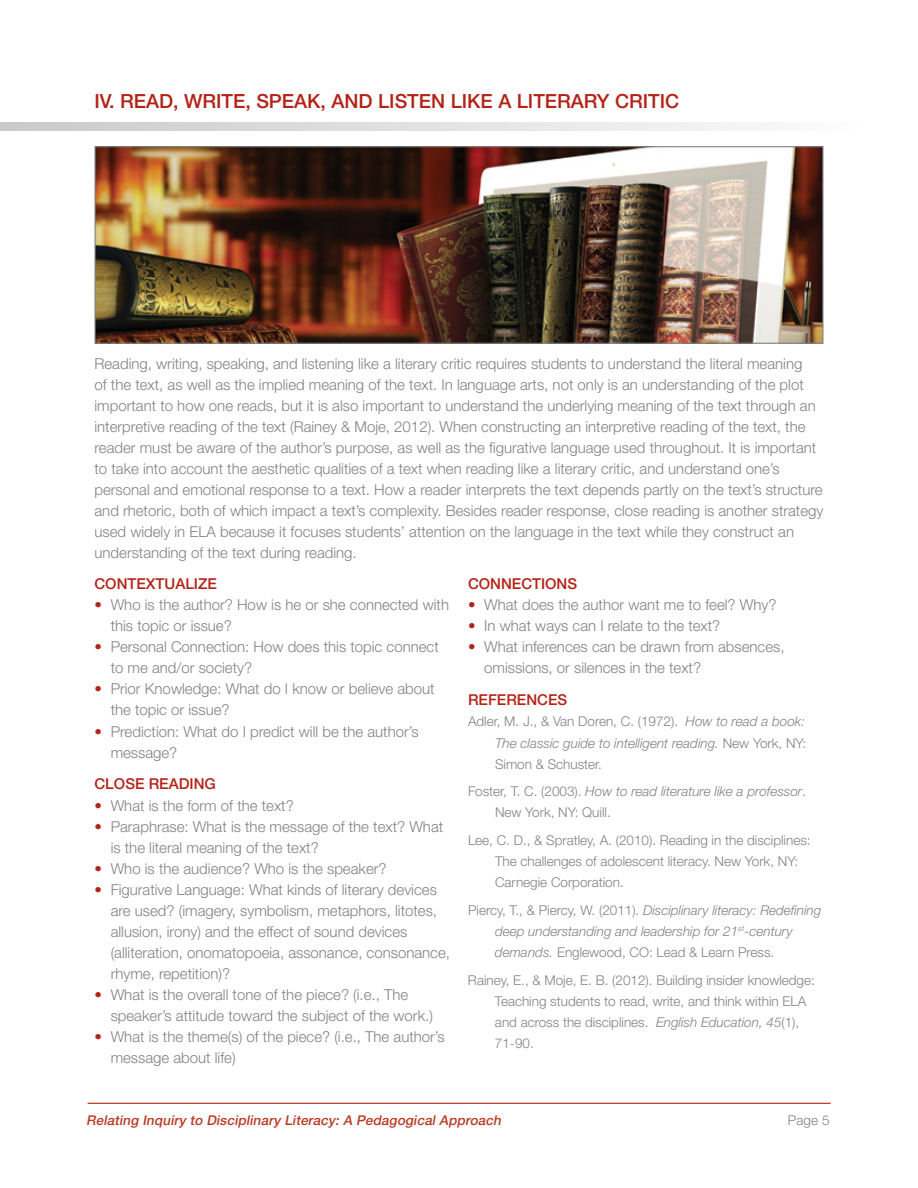
<style>
.page{position:relative;width:918px;height:1188px;background:#fff}
.page>*{position:absolute;margin:0;border:0;box-sizing:border-box;transform-origin:0 0}
.t1{font:500 19.5px "Helvetica Neue LT Std";color:#b32317}
.t2{font:300 15px/21px "Helvetica Neue LT Std";color:#808285}
.t3{font:500 15px "Helvetica Neue LT Std";color:#b32317}
.t4{font:300 13.5px/21px "Helvetica Neue LT Std";color:#808285}
.t5{font:italic 300 13.5px/21px "Helvetica Neue LT Std";color:#808285}
.t6{font:italic 500 13.5px "Helvetica Neue LT Std";color:#ba3b23}
.s1{font-weight:500;color:#b32317}
.s2{font-style:italic}
.s3{font-style:normal}
</style>
<div class="page">
<hr style="left:88px;top:1103px;width:743px;height:1px;background:#b32317">
<img style="left:96px;top:148px;width:726px;height:194px">
<div style="left:94px;top:146px;width:730px;height:198px;border:1px solid #808285"></div>
<svg style="left:0;top:122px;width:746px;height:8px;background:#dedfe0"></svg>
<h1 class="t1" style="left:94px;top:90px;width:586px">IV. READ, WRITE, SPEAK, AND LISTEN LIKE A LITERARY CRITIC</h1>
<p class="t2" style="left:94px;top:353px;width:731px">Reading, writing, speaking, and listening like a literary critic requires students to understand the literal meaning<br>of the text, as well as the implied meaning of the text. In language arts, not only is an understanding of the plot important to how one reads, but it is also important to understand the underlying meaning of the text through an interpretive reading of the text (Rainey &amp; Moje, 2012). When constructing an interpretive reading of the text, the reader must be aware of the author’s purpose, as well as the figurative language used throughout. It is important to take into account the aesthetic qualities of a text when reading like a literary critic, and understand one’s personal and emotional response to a text. How a reader interprets the text depends partly on the text’s structure and rhetoric, both of which impact a text’s complexity. Besides reader response, close reading is another strategy used widely in ELA because it focuses students’ attention on the language in the text while they construct an understanding of the text during reading.</p>
<p class="t3" style="left:94px;top:575px;width:124px">CONTEXTUALIZE</p>
<p class="t2" style="left:111px;top:594px;width:340px;text-indent:-16px"><span class="s1">•</span> Who is the author? How is he or she connected with this topic or issue?</p>
<p class="t2" style="left:111px;top:636px;width:330px;text-indent:-16px"><span class="s1">•</span> Personal Connection: How does this topic connect to me and/or society?</p>
<p class="t2" style="left:111px;top:678px;width:325px;text-indent:-16px"><span class="s1">•</span> Prior Knowledge: What do I know or believe about the topic or issue?</p>
<p class="t2" style="left:111px;top:720px;width:309px;text-indent:-16px"><span class="s1">•</span> Prediction: What do I predict will be the author’s message?</p>
<p class="t3" style="left:94px;top:775px;width:123px">CLOSE READING</p>
<p class="t2" style="left:94px;top:794px;width:201px"><span class="s1">•</span> What is the form of the text?</p>
<p class="t2" style="left:111px;top:816px;width:334px;text-indent:-16px"><span class="s1">•</span> Paraphrase: What is the message of the text? What is the literal meaning of the text?</p>
<p class="t2" style="left:94px;top:858px;width:294px"><span class="s1">•</span> Who is the audience? Who is the speaker?</p>
<p class="t2" style="left:111px;top:879px;width:341px;text-indent:-16px"><span class="s1">•</span> Figurative Language: What kinds of literary devices are used? (imagery, symbolism, metaphors, litotes, allusion, irony) and the effect of sound devices (alliteration, onomatopoeia, assonance, consonance, rhyme, repetition)?</p>
<p class="t2" style="left:111px;top:984px;width:324px;text-indent:-16px"><span class="s1">•</span> What is the overall tone of the piece? (i.e., The speaker’s attitude toward the subject of the work.)</p>
<p class="t2" style="left:111px;top:1026px;width:335px;text-indent:-16px"><span class="s1">•</span> What is the theme(s) of the piece? (i.e., The author’s message about life)</p>
<p class="t3" style="left:468px;top:575px;width:111px">CONNECTIONS</p>
<p class="t2" style="left:468px;top:594px;width:310px"><span class="s1">•</span> What does the author want me to feel? Why?</p>
<p class="t2" style="left:468px;top:615px;width:254px"><span class="s1">•</span> In what ways can I relate to the text?</p>
<p class="t2" style="left:484px;top:636px;width:302px;text-indent:-16px"><span class="s1">•</span> What inferences can be drawn from absences, omissions, or silences in the text?</p>
<p class="t3" style="left:468px;top:691px;width:101px">REFERENCES</p>
<p class="t4" style="left:495px;top:711px;width:313px;text-align:justify;text-indent:-27px">Adler, M. J., &amp; Van Doren, C. (1972). <span class="s2">How to read a book:<br>The classic guide to intelligent reading.</span> New York, NY:<br>Simon &amp; Schuster.</p>
<p class="t4" style="left:495px;top:781px;width:312px;text-indent:-27px">Foster, T. C. (2003). <span class="s2">How to read literature like a professor</span>.<br>New York, NY: Quill.</p>
<p class="t4" style="left:495px;top:830px;width:317px;text-indent:-27px">Lee, C. D., &amp; Spratley, A. (2010). Reading in the disciplines:<br>The challenges of adolescent literacy. New York, NY:<br>Carnegie Corporation.</p>
<p class="t5" style="left:495px;top:900px;width:328px;text-indent:-27px"><span class="s3">Piercy, T., &amp; Piercy, W. (2011).</span> Disciplinary literacy: Redefining deep understanding and leadership for 21<sup>st</sup>-century demands. <span class="s3">Englewood, CO: Lead &amp; Learn Press.</span></p>
<p class="t4" style="left:495px;top:969px;width:321px;text-indent:-27px">Rainey, E., &amp; Moje, E. B. (2012). Building insider knowledge:<br>Teaching students to read, write, and think within ELA and across the disciplines. <span class="s2">English Education, 45</span>(1), 71-90.</p>
<p class="t6" style="left:86px;top:1112px;width:419px">Relating Inquiry to Disciplinary Literacy: A Pedagogical Approach</p>
<p class="t4" style="left:788px;top:1109px;width:43px">Page 5</p>
</div>
